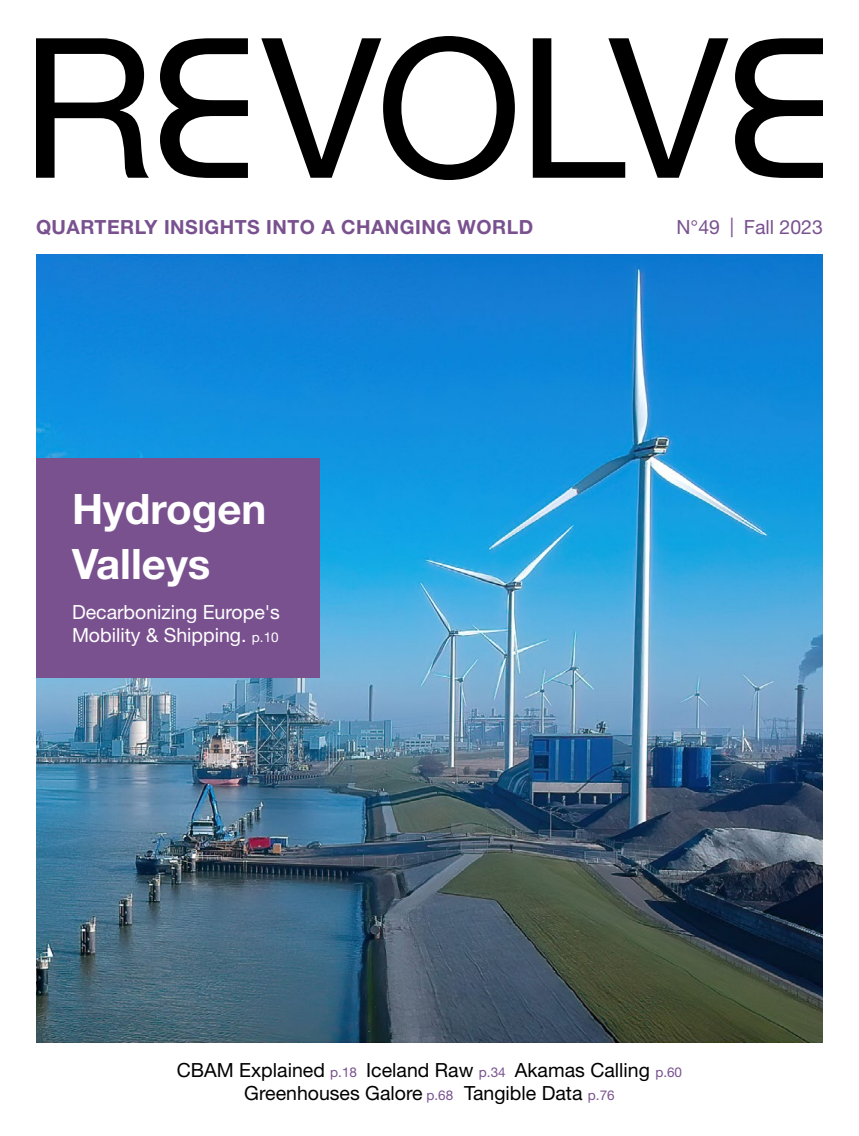
<style>
.page{position:relative;width:859px;height:1136px;background:#fff}
.page>*{position:absolute;margin:0;border:0;box-sizing:border-box;transform-origin:0 0}
.t1{font:700 42px/54px "Helvetica Neue LT Std";color:#fff}
.t2{font:19.5px/23.4px "Helvetica Neue LT Std";color:#000;text-align:center}
.t3{font:19.5px/22.5px "Helvetica Neue LT Std";color:#fff}
.t4{font:700 19.5px "Helvetica Neue LT Std";letter-spacing:.025em;color:#79518f}
.t5{font:19.5px "Helvetica Neue LT Std";color:#79518f}
.s1{font-size:13.5px}
.s2{font-size:13.5px;color:#79518f}
</style>
<div class="page">
<svg style="left:160px;top:38px;width:88px;height:140px"></svg>
<svg style="left:735px;top:38px;width:88px;height:140px"></svg>
<svg style="left:36px;top:38px;width:113px;height:140px"></svg>
<svg style="left:261px;top:36px;width:254px;height:144px"></svg>
<svg style="left:533px;top:38px;width:195px;height:140px"></svg>
<img style="left:36px;top:255px;width:787px;height:786px">
<div style="left:36px;top:458px;width:284px;height:219px;background:#79518f"></div>
<p class="t4" style="left:36px;top:215px;width:499px">QUARTERLY INSIGHTS INTO A CHANGING WORLD</p>
<p class="t5" style="left:676px;top:215px;width:148px">N°49 | Fall 2023</p>
<h1 class="t1" style="left:72px;top:481px;width:196px">Hydrogen<br>Valleys</h1>
<p class="t3" style="left:72px;top:600px;width:210px">Decarbonizing Europe's<br>Mobility &amp; Shipping. <span class="s1">p.10</span></p>
<p class="t2" style="left:177px;top:1057px;width:507px">CBAM Explained <span class="s2">p.18</span> Iceland Raw <span class="s2">p.34</span> Akamas Calling <span class="s2">p.60<br></span>Greenhouses Galore <span class="s2">p.68</span> Tangible Data <span class="s2">p.76</span></p>
</div>
